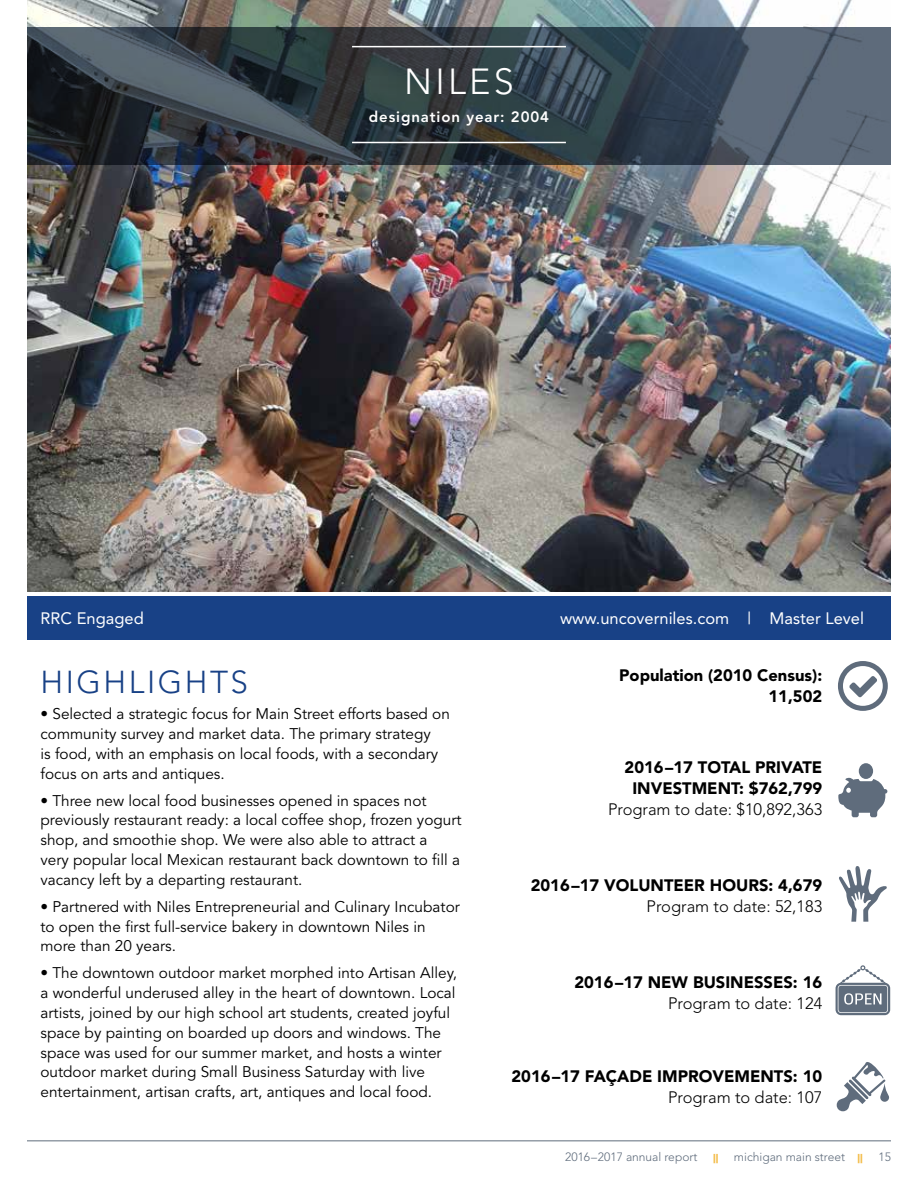
<style>
.page{position:relative;width:918px;height:1188px;background:#fff}
.page>*{position:absolute;margin:0;border:0;box-sizing:border-box;transform-origin:0 0}
.t1{font:300 36px "Avenir";letter-spacing:.09em;color:#fff}
.t2{font:300 31.5px "Avenir";letter-spacing:.08em;color:#184186}
.t3{font:900 16.5px/21px "Avenir";color:#000;text-align:center}
.t4{font:300 16.5px "Avenir";color:#000}
.t5{font:16.5px "Avenir";color:#fff}
.t6{font:15.3px/20px "Avenir";color:#000}
.t7{font:800 15px "Avenir";letter-spacing:.06em;color:#fff}
.t8{font:300 12px "Avenir";color:#5f6c7c}
.t9{font:900 12px "Avenir";color:#f3bc48}
.s1{font-weight:900;color:#f3bc48}
</style>
<div class="page">
<img style="left:27px;top:0;width:864px;height:592px">
<svg style="left:838px;top:661px;width:50px;height:50px"></svg>
<svg style="left:839px;top:866px;width:48px;height:56px"></svg>
<svg style="left:836px;top:965px;width:54px;height:50px"></svg>
<svg style="left:27px;top:27px;width:864px;height:137px;background:#3a454e"></svg>
<div style="left:27px;top:596px;width:864px;height:44px;background:#184186"></div>
<svg style="left:838px;top:763px;width:49px;height:54px"></svg>
<svg style="left:836px;top:1062px;width:53px;height:50px"></svg>
<hr style="left:27px;top:1140px;width:864px;height:1px;background:#5f6c7c">
<hr style="left:352px;top:142px;width:214px;height:1px;background:#fff">
<hr style="left:352px;top:46px;width:214px;height:1px;background:#fff">
<h1 class="t1" style="left:404px;top:60px;width:111px">NILES</h1>
<p class="t7" style="left:369px;top:108px;width:182px">designation year: 2004</p>
<p class="t5" style="left:40px;top:608px;width:105px">RRC Engaged</p>
<h2 class="t2" style="left:40px;top:663px;width:209px">HIGHLIGHTS</h2>
<p class="t5" style="left:560px;top:608px;width:305px">www.uncoverniles.com | Master Level</p>
<p class="t3" style="left:619px;top:665px;width:205px">Population (2010 Census):</p>
<p class="t3" style="left:769px;top:686px;width:55px">11,502</p>
<p class="t6" style="left:40px;top:704px;width:411px">• Selected a strategic focus for Main Street efforts based on community survey and market data. The primary strategy<br>is food, with an emphasis on local foods, with a secondary focus on arts and antiques.</p>
<p class="t6" style="left:40px;top:791px;width:423px">• Three new local food businesses opened in spaces not previously restaurant ready: a local coffee shop, frozen yogurt shop, and smoothie shop. We were also able to attract a<br>very popular local Mexican restaurant back downtown to fill a vacancy left by a departing restaurant.</p>
<p class="t6" style="left:40px;top:897px;width:421px">• Partnered with Niles Entrepreneurial and Culinary Incubator to open the first full-service bakery in downtown Niles in more than 20 years.</p>
<p class="t6" style="left:40px;top:963px;width:418px">• The downtown outdoor market morphed into Artisan Alley, a wonderful underused alley in the heart of downtown. Local artists, joined by our high school art students, created joyful space by painting on boarded up doors and windows. The space was used for our summer market, and hosts a winter outdoor market during Small Business Saturday with live entertainment, artisan crafts, art, antiques and local food.</p>
<p class="t3" style="left:625px;top:757px;width:199px">2016–17 TOTAL PRIVATE<br>INVESTMENT: $762,799</p>
<p class="t4" style="left:608px;top:800px;width:216px">Program to date: $10,892,363</p>
<p class="t3" style="left:531px;top:875px;width:293px">2016–17 VOLUNTEER HOURS: 4,679</p>
<p class="t4" style="left:647px;top:897px;width:177px">Program to date: 52,183</p>
<p class="t3" style="left:574px;top:971px;width:249px">2016–17 NEW BUSINESSES: 16</p>
<p class="t4" style="left:668px;top:993px;width:156px">Program to date: 124</p>
<p class="t3" style="left:511px;top:1066px;width:312px">2016–17 FAÇADE IMPROVEMENTS: 10</p>
<p class="t4" style="left:668px;top:1088px;width:156px">Program to date: 107</p>
<p class="t8" style="left:565px;top:1150px;width:134px">2016–2017 annual report</p>
<p class="t9" style="left:713px;top:1151px;width:7px">||</p>
<p class="t8" style="left:734px;top:1150px;width:130px">michigan main street <span class="s1">||</span></p>
<p class="t8" style="left:879px;top:1150px;width:14px">15</p>
</div>
